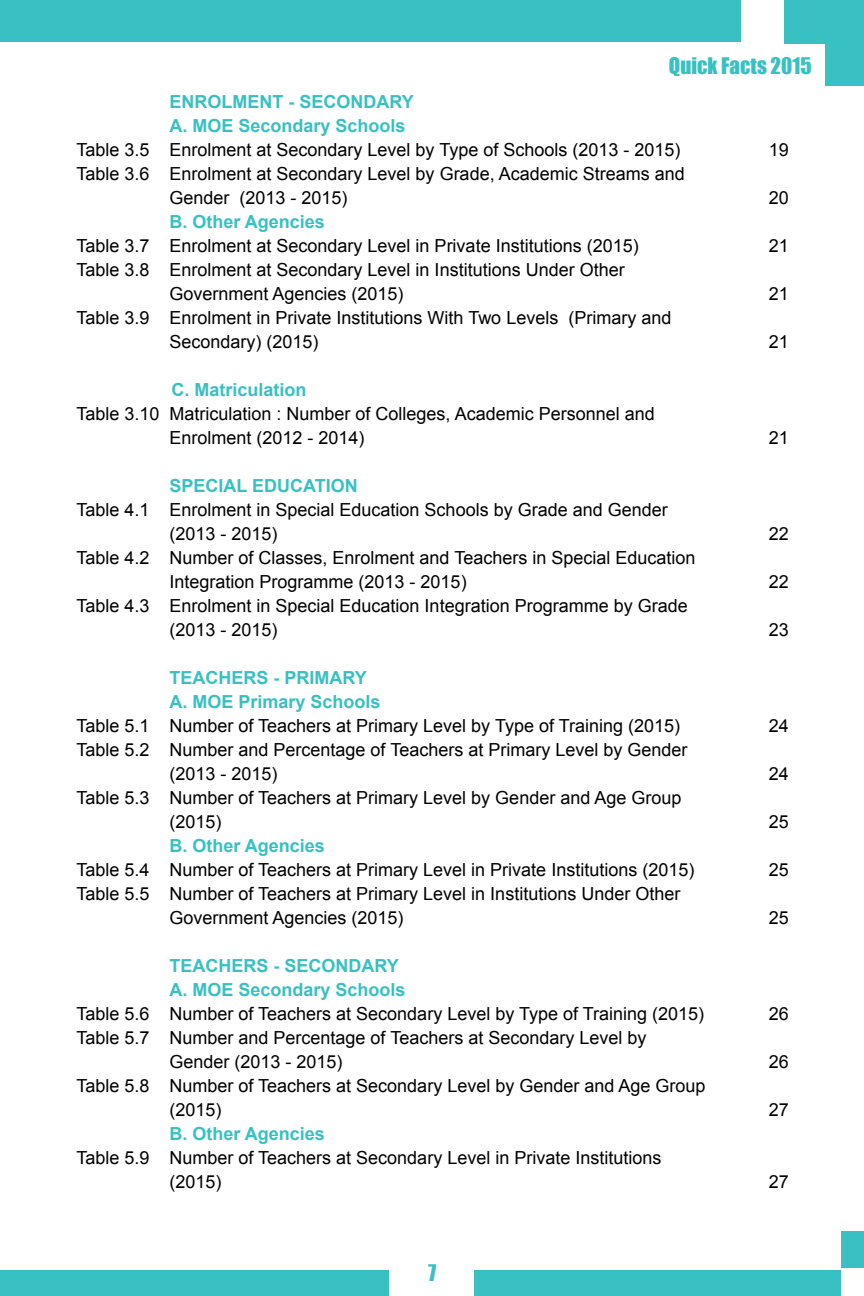
<style>
.page{position:relative;width:864px;height:1296px;background:#fff}
.page>*{position:absolute;margin:0;border:0;box-sizing:border-box;transform-origin:0 0}
.t1{font:21px "Impact";color:#39c0c2}
.t2{font:18px/24px "Arial";color:#000}
.t3{font:700 18px/24px "Arial";color:#39c0c2}
</style>
<div class="page">
<div style="left:0;top:1271px;width:864px;height:25px;background:#39c0c2"></div>
<div style="left:841px;top:1253px;width:23px;height:43px;background:#fff"></div>
<div style="left:390px;top:1254px;width:84px;height:42px;background:#fff"></div>
<div style="left:0;top:0;width:741px;height:41px;background:#39c0c2"></div>
<div style="left:826px;top:1px;width:38px;height:84px;background:#39c0c2"></div>
<div style="left:784px;top:0;width:80px;height:43px;background:#39c0c2"></div>
<div style="left:841px;top:1232px;width:23px;height:36px;background:#39c0c2"></div>
<p class="t1" style="left:669px;top:49px;width:144px">Quick Facts 2015</p>
<p class="t3" style="left:170px;top:91px;width:246px">ENROLMENT - SECONDARY<br>A. MOE Secondary Schools</p>
<p class="t2" style="left:77px;top:138px;width:605px">Table 3.5 Enrolment at Secondary Level by Type of Schools (2013 - 2015)</p>
<p class="t2" style="left:77px;top:162px;width:610px">Table 3.6 Enrolment at Secondary Level by Grade, Academic Streams and</p>
<p class="t2" style="left:170px;top:186px;width:180px">Gender (2013 - 2015)</p>
<p class="t3" style="left:170px;top:211px;width:157px">B. Other Agencies</p>
<p class="t2" style="left:77px;top:234px;width:564px">Table 3.7 Enrolment at Secondary Level in Private Institutions (2015)</p>
<p class="t2" style="left:77px;top:258px;width:550px">Table 3.8 Enrolment at Secondary Level in Institutions Under Other</p>
<p class="t2" style="left:170px;top:282px;width:236px">Government Agencies (2015)</p>
<p class="t2" style="left:77px;top:306px;width:596px">Table 3.9 Enrolment in Private Institutions With Two Levels (Primary and</p>
<p class="t2" style="left:170px;top:330px;width:151px">Secondary) (2015)</p>
<p class="t3" style="left:172px;top:379px;width:137px">C. Matriculation</p>
<p class="t2" style="left:170px;top:402px;width:487px;text-indent:-93px">Table 3.10 Matriculation : Number of Colleges, Academic Personnel and<br>Enrolment (2012 - 2014)</p>
<p class="t3" style="left:170px;top:475px;width:190px">SPECIAL EDUCATION</p>
<p class="t2" style="left:77px;top:498px;width:593px">Table 4.1 Enrolment in Special Education Schools by Grade and Gender</p>
<p class="t2" style="left:170px;top:522px;width:110px">(2013 - 2015)</p>
<p class="t2" style="left:77px;top:546px;width:620px">Table 4.2 Number of Classes, Enrolment and Teachers in Special Education</p>
<p class="t2" style="left:170px;top:570px;width:299px">Integration Programme (2013 - 2015)</p>
<p class="t2" style="left:77px;top:594px;width:613px">Table 4.3 Enrolment in Special Education Integration Programme by Grade</p>
<p class="t2" style="left:170px;top:618px;width:110px">(2013 - 2015)</p>
<p class="t3" style="left:170px;top:666px;width:213px">TEACHERS - PRIMARY<br>A. MOE Primary Schools</p>
<p class="t2" style="left:77px;top:714px;width:605px">Table 5.1 Number of Teachers at Primary Level by Type of Training (2015)</p>
<p class="t2" style="left:77px;top:738px;width:612px">Table 5.2 Number and Percentage of Teachers at Primary Level by Gender</p>
<p class="t2" style="left:170px;top:762px;width:110px">(2013 - 2015)</p>
<p class="t2" style="left:77px;top:786px;width:606px">Table 5.3 Number of Teachers at Primary Level by Gender and Age Group</p>
<p class="t2" style="left:170px;top:810px;width:54px">(2015)</p>
<p class="t3" style="left:170px;top:834px;width:157px">B. Other Agencies</p>
<p class="t2" style="left:77px;top:858px;width:619px">Table 5.4 Number of Teachers at Primary Level in Private Institutions (2015)</p>
<p class="t2" style="left:77px;top:882px;width:605px">Table 5.5 Number of Teachers at Primary Level in Institutions Under Other</p>
<p class="t2" style="left:170px;top:906px;width:236px">Government Agencies (2015)</p>
<p class="t3" style="left:170px;top:954px;width:238px">TEACHERS - SECONDARY<br>A. MOE Secondary Schools</p>
<p class="t2" style="left:77px;top:1002px;width:629px">Table 5.6 Number of Teachers at Secondary Level by Type of Training (2015)</p>
<p class="t2" style="left:77px;top:1026px;width:571px">Table 5.7 Number and Percentage of Teachers at Secondary Level by</p>
<p class="t2" style="left:170px;top:1050px;width:175px">Gender (2013 - 2015)</p>
<p class="t2" style="left:77px;top:1074px;width:630px">Table 5.8 Number of Teachers at Secondary Level by Gender and Age Group</p>
<p class="t2" style="left:170px;top:1098px;width:54px">(2015)</p>
<p class="t3" style="left:170px;top:1122px;width:157px">B. Other Agencies</p>
<p class="t2" style="left:170px;top:1146px;width:493px;text-indent:-93px">Table 5.9 Number of Teachers at Secondary Level in Private Institutions (2015)</p>
<p class="t1" style="left:428px;top:1257px;width:10px">7</p>
<p class="t2" style="left:769px;top:138px;width:22px">19</p>
<p class="t2" style="left:769px;top:186px;width:22px">20</p>
<p class="t2" style="left:769px;top:234px;width:22px">21</p>
<p class="t2" style="left:769px;top:282px;width:22px">21</p>
<p class="t2" style="left:769px;top:330px;width:22px">21</p>
<p class="t2" style="left:769px;top:426px;width:22px">21</p>
<p class="t2" style="left:769px;top:522px;width:22px">22</p>
<p class="t2" style="left:769px;top:570px;width:22px">22</p>
<p class="t2" style="left:769px;top:618px;width:22px">23</p>
<p class="t2" style="left:769px;top:714px;width:22px">24</p>
<p class="t2" style="left:769px;top:762px;width:22px">24</p>
<p class="t2" style="left:769px;top:810px;width:22px">25</p>
<p class="t2" style="left:769px;top:858px;width:22px">25</p>
<p class="t2" style="left:769px;top:906px;width:22px">25</p>
<p class="t2" style="left:769px;top:1002px;width:22px">26</p>
<p class="t2" style="left:769px;top:1050px;width:22px">26</p>
<p class="t2" style="left:769px;top:1098px;width:22px">27</p>
<p class="t2" style="left:769px;top:1170px;width:22px">27</p>
</div>
